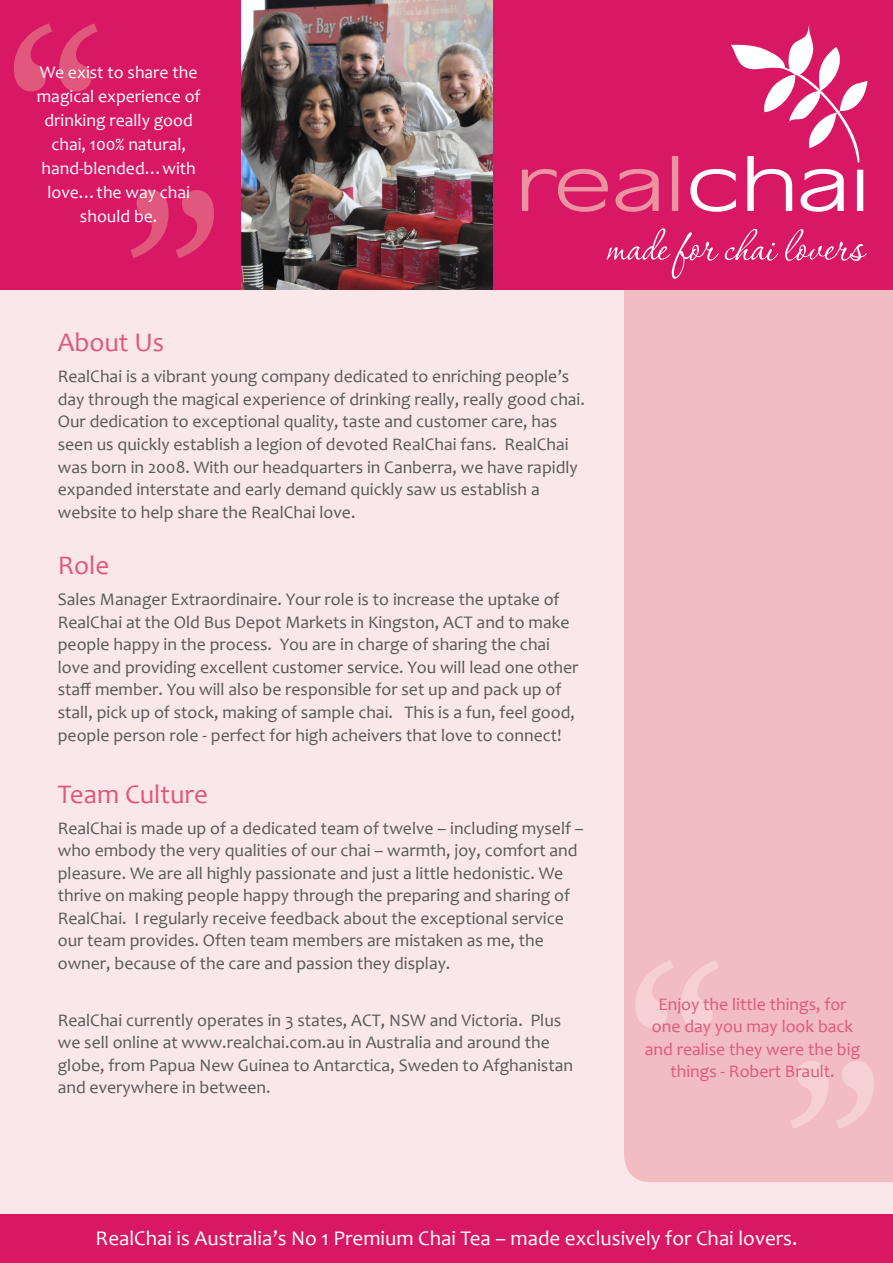
<style>
.page{position:relative;width:893px;height:1263px;background:#fff}
.page>*{position:absolute;margin:0;border:0;box-sizing:border-box;transform-origin:0 0}
.t1{font:27px "Candara";color:#e0587b}
.t2{font:21px "Candara";color:#fff}
.t3{font:17.7px/22.5px "Candara";color:#57585a}
.t4{font:17.7px/24px "Candara";color:#fff;text-align:center}
.t5{font:17.7px/22.5px "Candara";color:#e0587b;text-align:center}
</style>
<div class="page">
<div style="left:0;top:290px;width:893px;height:924px;background:#fae7e9"></div>
<div style="left:624px;top:290px;width:269px;height:892px;background:#f1bcc2"></div>
<div style="left:0;top:0;width:893px;height:290px;background:#d91865"></div>
<div style="left:0;top:1214px;width:893px;height:49px;background:#d91865"></div>
<svg style="left:607px;top:228px;width:260px;height:51px"></svg>
<svg style="left:522px;top:156px;width:156px;height:56px"></svg>
<svg style="left:690px;top:24px;width:177px;height:188px"></svg>
<svg style="left:130px;top:190px;width:84px;height:68px"></svg>
<svg style="left:14px;top:23px;width:83px;height:68px"></svg>
<img style="left:241px;top:0;width:251px;height:290px">
<svg style="left:635px;top:960px;width:84px;height:68px;background:#f3c5c9"></svg>
<svg style="left:790px;top:1061px;width:84px;height:68px;background:#f3c5c9"></svg>
<p class="t4" style="left:37px;top:60px;width:165px">We exist to share the magical experience of drinking really good chai, 100% natural, hand-blended…with love…the way chai should be.</p>
<p class="t1" style="left:58px;top:326px;width:108px">About Us</p>
<p class="t3" style="left:58px;top:365px;width:529px">RealChai is a vibrant young company dedicated to enriching people’s day through the magical experience of drinking really, really good chai.<br>Our dedication to exceptional quality, taste and customer care, has seen us quickly establish a legion of devoted RealChai fans. RealChai was born in 2008. With our headquarters in Canberra, we have rapidly expanded interstate and early demand quickly saw us establish a website to help share the RealChai love.</p>
<p class="t1" style="left:58px;top:549px;width:53px">Role</p>
<p class="t3" style="left:58px;top:588px;width:522px">Sales Manager Extraordinaire. Your role is to increase the uptake of RealChai at the Old Bus Depot Markets in Kingston, ACT and to make people happy in the process. You are in charge of sharing the chai love and providing excellent customer service. You will lead one other staff member. You will also be responsible for set up and pack up of stall, pick up of stock, making of sample chai. This is a fun, feel good, people person role - perfect for high acheivers that love to connect!</p>
<p class="t1" style="left:58px;top:778px;width:152px">Team Culture</p>
<p class="t3" style="left:58px;top:817px;width:528px">RealChai is made up of a dedicated team of twelve – including myself – who embody the very qualities of our chai – warmth, joy, comfort and pleasure. We are all highly passionate and just a little hedonistic. We thrive on making people happy through the preparing and sharing of RealChai. I regularly receive feedback about the exceptional service our team provides. Often team members are mistaken as me, the owner, because of the care and passion they display.</p>
<p class="t3" style="left:58px;top:1009px;width:517px">RealChai currently operates in 3 states, ACT, NSW and Victoria. Plus we sell online at www.realchai.com.au in Australia and around the globe, from Papua New Guinea to Antarctica, Sweden to Afghanistan and everywhere in between.</p>
<p class="t5" style="left:645px;top:993px;width:217px">Enjoy the little things, for one day you may look back and realise they were the big things - Robert Brault.</p>
<p class="t2" style="left:96px;top:1225px;width:703px">RealChai is Australia’s No 1 Premium Chai Tea – made exclusively for Chai lovers.</p>
</div>
